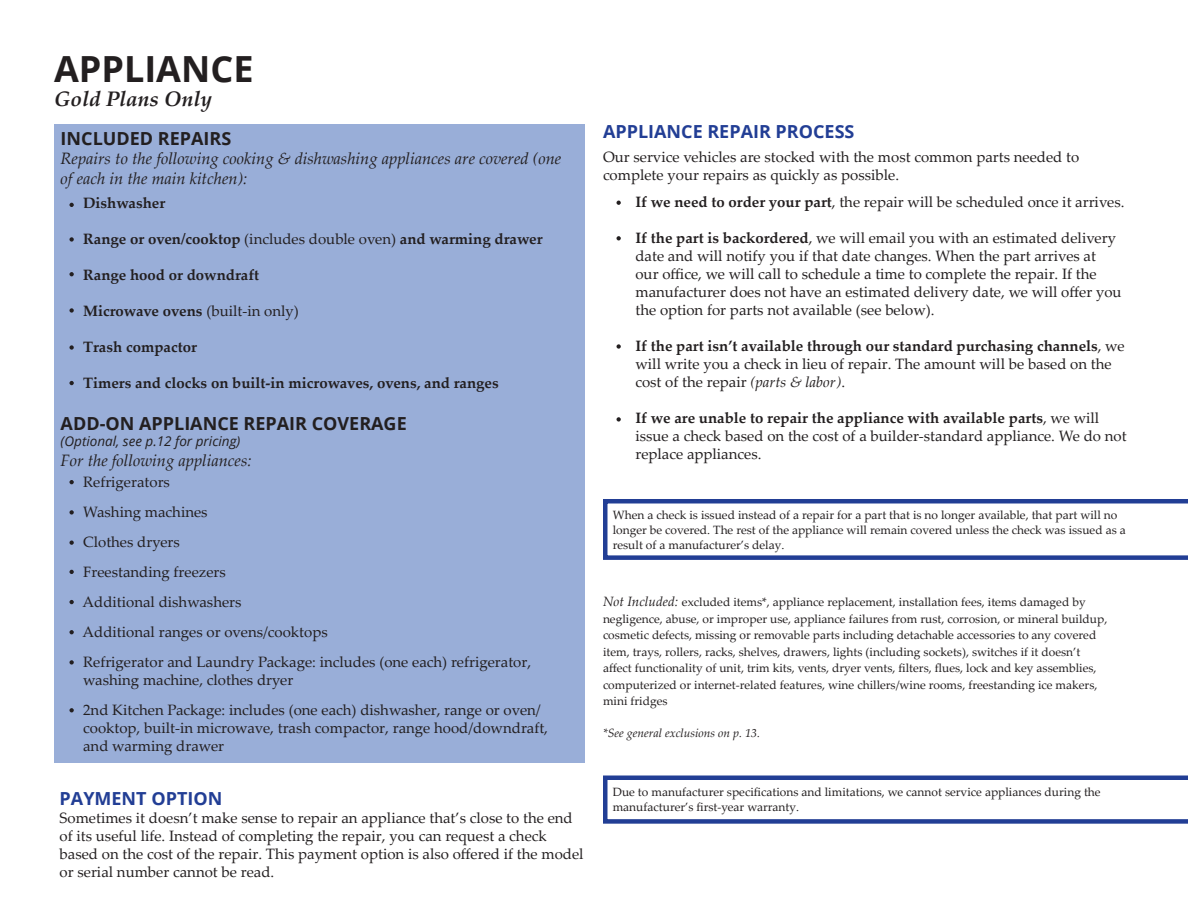
<style>
.page{position:relative;width:1188px;height:918px;background:#fff}
.page>*{position:absolute;margin:0;border:0;box-sizing:border-box;transform-origin:0 0}
.t1{font:700 36px "Open Sans";color:#231f20}
.t2{font:italic 700 21px "Palatino Linotype";color:#231f20}
.t3{font:700 18px "Open Sans";color:#231f20}
.t4{font:700 18px "Open Sans";color:#223e95}
.t5{font:italic 16.5px/19.5px "Palatino Linotype";color:#231f20}
.t6{font:15px/18px "Palatino Linotype";color:#231f20}
.t7{font:700 15px "Palatino Linotype";color:#231f20}
.t8{font:italic 13.5px "Open Sans";color:#231f20}
.t9{font:12px/16.5px "Palatino Linotype";color:#231f20}
.t10{font:italic 12px "Palatino Linotype";color:#231f20}
.s1{font-weight:400}
.s2{font-weight:700}
.s3{font-style:italic}
.s4{font-style:italic;font-size:13.5px}
</style>
<div class="page">
<div style="left:54px;top:124px;width:531px;height:640px;background:#99aed8"></div>
<svg style="left:603px;top:499px;width:585px;height:61px"></svg>
<svg style="left:603px;top:776px;width:585px;height:48px"></svg>
<svg style="left:69px;top:203px;width:5px;height:4px"></svg>
<svg style="left:69px;top:237px;width:5px;height:5px"></svg>
<svg style="left:69px;top:272px;width:5px;height:4px"></svg>
<svg style="left:69px;top:308px;width:5px;height:5px"></svg>
<svg style="left:617px;top:201px;width:4px;height:4px"></svg>
<svg style="left:617px;top:236px;width:4px;height:4px"></svg>
<svg style="left:617px;top:344px;width:4px;height:5px"></svg>
<svg style="left:617px;top:417px;width:4px;height:5px"></svg>
<svg style="left:69px;top:345px;width:5px;height:5px"></svg>
<svg style="left:69px;top:381px;width:5px;height:4px"></svg>
<svg style="left:69px;top:480px;width:5px;height:4px"></svg>
<svg style="left:69px;top:510px;width:5px;height:5px"></svg>
<svg style="left:69px;top:540px;width:5px;height:5px"></svg>
<svg style="left:69px;top:570px;width:5px;height:4px"></svg>
<svg style="left:69px;top:600px;width:5px;height:4px"></svg>
<svg style="left:69px;top:630px;width:5px;height:4px"></svg>
<svg style="left:69px;top:660px;width:5px;height:5px"></svg>
<svg style="left:69px;top:708px;width:5px;height:4px"></svg>
<p class="t1" style="left:54px;top:43px;width:201px">APPLIANCE</p>
<p class="t2" style="left:54px;top:83px;width:160px">Gold Plans Only</p>
<p class="t3" style="left:61px;top:125px;width:172px">INCLUDED REPAIRS</p>
<p class="t5" style="left:61px;top:148px;width:502px">Repairs to the following cooking &amp; dishwashing appliances are covered (one of each in the main kitchen):</p>
<p class="t7" style="left:83px;top:192px;width:84px">Dishwasher</p>
<p class="t7" style="left:83px;top:228px;width:461px">Range or oven/cooktop <span class="s1">(includes double oven)</span> and warming drawer</p>
<p class="t7" style="left:83px;top:264px;width:178px">Range hood or downdraft</p>
<p class="t7" style="left:83px;top:300px;width:217px">Microwave ovens <span class="s1">(built-in only)</span></p>
<p class="t7" style="left:83px;top:336px;width:115px">Trash compactor</p>
<p class="t7" style="left:83px;top:372px;width:417px">Timers and clocks on built-in microwaves, ovens, and ranges</p>
<p class="t3" style="left:61px;top:410px;width:348px">ADD-ON APPLIANCE REPAIR COVERAGE</p>
<p class="t8" style="left:61px;top:432px;width:181px">(Optional, see p.12 for pricing)</p>
<p class="t5" style="left:61px;top:449px;width:192px">For the following appliances:</p>
<p class="t6" style="left:83px;top:472px;width:88px">Refrigerators</p>
<p class="t6" style="left:83px;top:502px;width:126px">Washing machines</p>
<p class="t6" style="left:83px;top:532px;width:98px">Clothes dryers</p>
<p class="t6" style="left:83px;top:562px;width:144px">Freestanding freezers</p>
<p class="t6" style="left:83px;top:592px;width:160px">Additional dishwashers</p>
<p class="t6" style="left:83px;top:622px;width:247px">Additional ranges or ovens/cooktops</p>
<p class="t6" style="left:83px;top:652px;width:449px">Refrigerator and Laundry Package: includes (one each) refrigerator,</p>
<p class="t6" style="left:83px;top:670px;width:212px">washing machine, clothes dryer</p>
<p class="t6" style="left:83px;top:700px;width:459px">2nd Kitchen Package: includes (one each) dishwasher, range or oven/</p>
<p class="t6" style="left:83px;top:718px;width:466px">cooktop, built-in microwave, trash compactor, range hood/downdraft,</p>
<p class="t6" style="left:83px;top:736px;width:143px">and warming drawer</p>
<p class="t4" style="left:60px;top:786px;width:164px">PAYMENT OPTION</p>
<p class="t6" style="left:60px;top:809px;width:526px">Sometimes it doesn’t make sense to repair an appliance that’s close to the end of its useful life. Instead of completing the repair, you can request a check based on the cost of the repair. This payment option is also offered if the model or serial number cannot be read.</p>
<p class="t4" style="left:603px;top:119px;width:253px">APPLIANCE REPAIR PROCESS</p>
<p class="t6" style="left:603px;top:148px;width:478px">Our service vehicles are stocked with the most common parts needed to complete your repairs as quickly as possible.</p>
<p class="t6" style="left:635px;top:193px;width:491px"><span class="s2">If we need to order your part</span>, the repair will be scheduled once it arrives.</p>
<p class="t6" style="left:635px;top:229px;width:488px"><span class="s2">If the part is backordered</span>, we will email you with an estimated delivery date and will notify you if that date changes. When the part arrives at our office, we will call to schedule a time to complete the repair. If the manufacturer does not have an estimated delivery date, we will offer you the option for parts not available (see below).</p>
<p class="t6" style="left:635px;top:337px;width:491px"><span class="s2">If the part isn’t available through our standard purchasing channels</span>, we will write you a check in lieu of repair. The amount will be based on the cost of the repair <span class="s3">(parts &amp; labor)</span>.</p>
<p class="t6" style="left:635px;top:409px;width:493px"><span class="s2">If we are unable to repair the appliance with available parts</span>, we will issue a check based on the cost of a builder-standard appliance. We do not replace appliances.</p>
<p class="t9" style="left:613px;top:507px;width:515px;line-height:15px">When a check is issued instead of a repair for a part that is no longer available, that part will no longer be covered. The rest of the appliance will remain covered unless the check was issued as a result of a manufacturer’s delay.</p>
<p class="t9" style="left:603px;top:593px;width:506px"><span class="s4">Not Included:</span> excluded items*, appliance replacement, installation fees, items damaged by negligence, abuse, or improper use, appliance failures from rust, corrosion, or mineral buildup, cosmetic defects, missing or removable parts including detachable accessories to any covered item, trays, rollers, racks, shelves, drawers, lights (including sockets), switches if it doesn’t affect functionality of unit, trim kits, vents, dryer vents, filters, flues, lock and key assemblies, computerized or internet-related features, wine chillers/wine rooms, freestanding ice makers,</p>
<p class="t9" style="left:603px;top:692px;width:66px">mini fridges</p>
<p class="t10" style="left:603px;top:724px;width:159px">*See general exclusions on p. 13.</p>
<p class="t9" style="left:613px;top:784px;width:489px;line-height:15px">Due to manufacturer specifications and limitations, we cannot service appliances during the manufacturer’s first-year warranty.</p>
</div>
